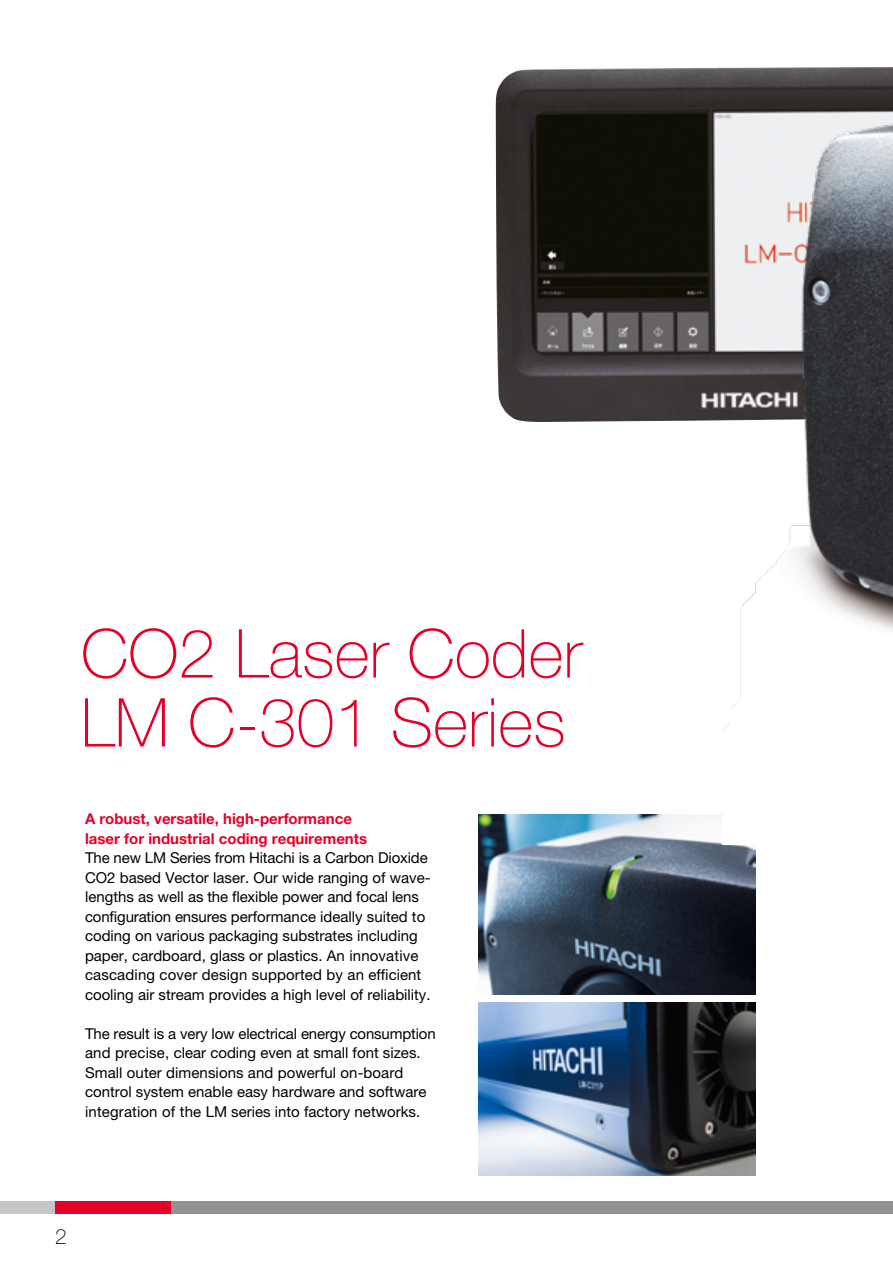
<style>
.page{position:relative;width:893px;height:1263px;background:#fff}
.page>*{position:absolute;margin:0;border:0;box-sizing:border-box;transform-origin:0 0}
.t1{font:100 67.5px/69px "Helvetica Neue LT Pro";color:#e40026}
.t2{font:100 21px "Helvetica Neue LT Pro";color:#000}
.t3{font:15px/19.5px "Helvetica Neue LT Pro";color:#000}
.t4{font:700 15px/19.5px "Helvetica Neue LT Pro";color:#e40026}
</style>
<div class="page">
<div style="left:0;top:1201px;width:56px;height:13px;background:#c5c6c6"></div>
<div style="left:159px;top:1201px;width:734px;height:13px;background:#919292"></div>
<div style="left:55px;top:1201px;width:116px;height:13px;background:#e40026"></div>
<img style="left:496px;top:67px;width:227px;height:355px">
<img style="left:478px;top:814px;width:278px;height:181px">
<img style="left:478px;top:1002px;width:278px;height:173px">
<img style="left:723px;top:67px;width:170px;height:778px">
<h1 class="t1" style="left:81px;top:619px;width:503px">CO2 Laser Coder<br>LM C-301 Series</h1>
<p class="t4" style="left:85px;top:809px;width:284px">A robust, versatile, high-performance laser for industrial coding requirements</p>
<p class="t3" style="left:85px;top:848px;width:347px">The new LM Series from Hitachi is a Carbon Dioxide CO2 based Vector laser. Our wide ranging of wave&shy;lengths as well as the flexible power and focal lens configuration ensures performance ideally suited to coding on various packaging substrates including paper, cardboard, glass or plastics. An innovative cascading cover design supported by an efficient cooling air stream provides a high level of reliability.</p>
<p class="t3" style="left:85px;top:1023px;width:352px">The result is a very low electrical energy consumption and precise, clear coding even at small font sizes.<br>Small outer dimensions and powerful on-board control system enable easy hardware and software integration of the LM series into factory networks.</p>
<h2 class="t2" style="left:55px;top:1224px;width:13px">2</h2>
</div>
